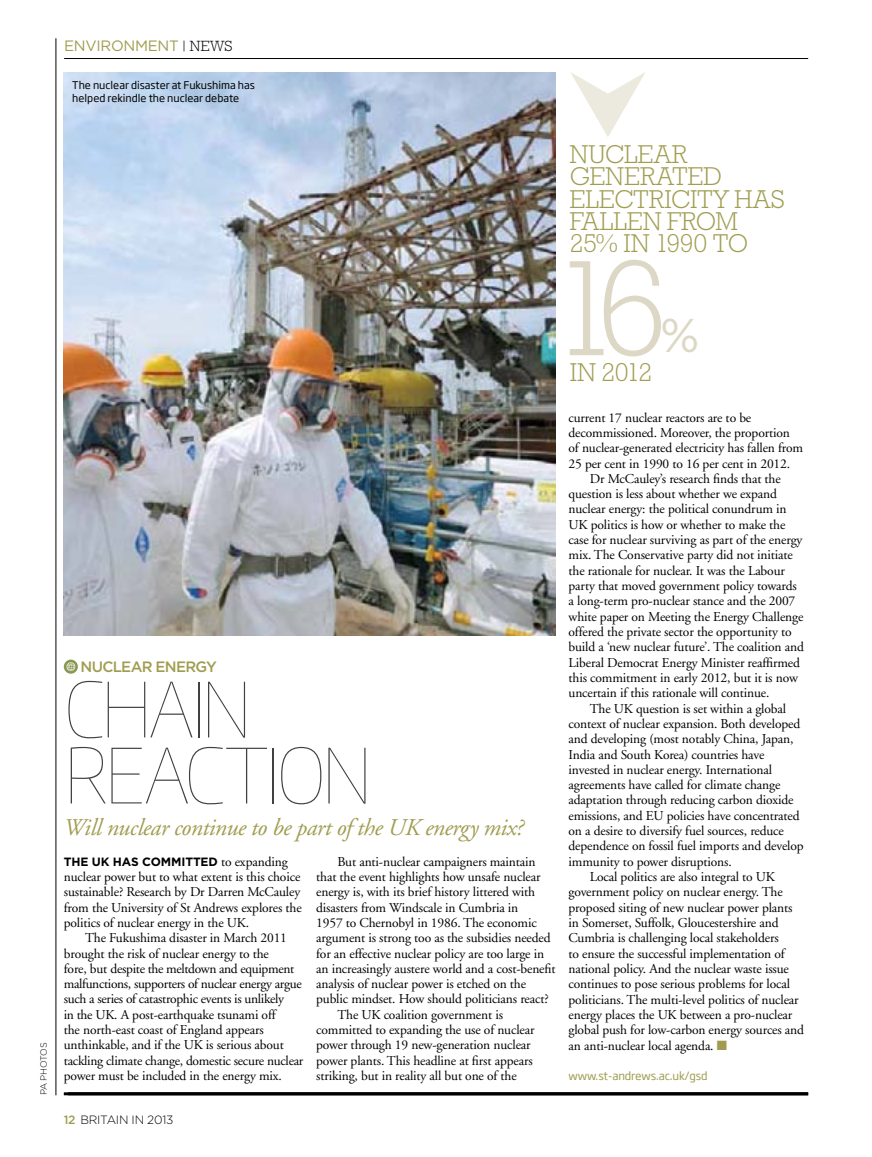
<style>
.page{position:relative;width:872px;height:1157px;background:#fff}
.page>*{position:absolute;margin:0;border:0;box-sizing:border-box;transform-origin:0 0}
.t1{font:300 138.3px "Rockwell Std";color:#ddd7c5}
.t2{font:100 75px/66px "Soho Gothic Pro";letter-spacing:-.045em;color:#414042}
.t3{font:47.25px "Gotham";color:#ddd7c5}
.t4{font:300 26.1px/22.4px "Rockwell Std";color:#a09d51}
.t5{font:italic 24px "Adobe Garamond";letter-spacing:-.02em;color:#a09d51}
.t6{font:15px "Gotham";letter-spacing:-.02em;color:#a09d51}
.t7{font:500 15px "Gotham";letter-spacing:-.045em;color:#a09d51}
.t8{font:13.5px "Adobe Garamond";letter-spacing:-.01em;color:#000}
.t9{font:700 12px "Gotham";letter-spacing:-.01em;color:#000}
.t10{font:300 12px "Gotham";letter-spacing:-.02em;color:#000}
.t11{font:11.25px "Soho Gothic Pro";letter-spacing:-.01em;color:#a09d51}
.t12{font:10.5px/12.8px "Soho Gothic Pro";color:#000}
.t13{font:300 9px "Gotham";color:#000}
.s1{font-family:"Glasgow";color:#000}
.s2{font-family:"Rockwell Std";font-weight:300;color:#000}
.s3{font-family:"Adobe Garamond";font-weight:400;font-size:13.5px}
.s4{font-weight:500;color:#a09d51}
.s5{color:#a09d51}
</style>
<div class="page">
<svg style="left:64px;top:659px;width:14px;height:14px"></svg>
<svg style="left:66px;top:662px;width:9px;height:9px"></svg>
<hr style="left:64px;top:58px;width:744px;height:1px;background:#000">
<hr style="left:56px;top:38px;width:1px;height:1057px;background:#000">
<hr style="left:68px;top:1092px;width:740px;height:3px;background:#000">
<img style="left:64px;top:72px;width:492px;height:564px">
<svg style="left:570px;top:72px;width:75px;height:65px"></svg>
<p class="t13" style="left:38px;top:1095px;width:54px;rotate:-90deg">PA PHOTOS</p>
<p class="t6" style="left:64px;top:36px;width:170px">ENVIRONMENT <span class="s1">|</span> <span class="s2">NEWS</span></p>
<p class="t12" style="left:72px;top:78px;width:184px">The nuclear disaster at Fukushima has helped rekindle the nuclear debate</p>
<p class="t7" style="left:81px;top:656px;width:138px">NUCLEAR ENERGY</p>
<p class="t2" style="left:64px;top:671px;width:256px">CHAIN<br>REACTION</p>
<p class="t5" style="left:64px;top:814px;width:461px">Will nuclear continue to be part of the UK energy mix?</p>
<p class="t9" style="left:64px;top:853px;width:225px">THE UK HAS COMMITTED <span class="s3">to expanding</span></p>
<p class="t8" style="left:64px;top:869px;width:238px">nuclear power but to what extent is this choice</p>
<p class="t8" style="left:64px;top:884px;width:238px">sustainable? Research by Dr Darren McCauley</p>
<p class="t8" style="left:64px;top:900px;width:239px">from the University of St Andrews explores the</p>
<p class="t8" style="left:64px;top:915px;width:187px">politics of nuclear energy in the UK.</p>
<p class="t8" style="left:85px;top:930px;width:203px">The Fukushima disaster in March 2011</p>
<p class="t8" style="left:64px;top:946px;width:207px">brought the risk of nuclear energy to the</p>
<p class="t8" style="left:64px;top:961px;width:232px">fore, but despite the meltdown and equipment</p>
<p class="t8" style="left:64px;top:976px;width:239px">malfunctions, supporters of nuclear energy argue</p>
<p class="t8" style="left:64px;top:992px;width:222px">such a series of catastrophic events is unlikely</p>
<p class="t8" style="left:64px;top:1007px;width:213px">in the UK. A post-earthquake tsunami off</p>
<p class="t8" style="left:64px;top:1022px;width:201px">the north-east coast of England appears</p>
<p class="t8" style="left:64px;top:1037px;width:221px">unthinkable, and if the UK is serious about</p>
<p class="t8" style="left:64px;top:1053px;width:241px">tackling climate change, domestic secure nuclear</p>
<p class="t8" style="left:64px;top:1068px;width:220px">power must be included in the energy mix.</p>
<p class="t8" style="left:337px;top:854px;width:200px">But anti-nuclear campaigners maintain</p>
<p class="t8" style="left:316px;top:869px;width:226px">that the event highlights how unsafe nuclear</p>
<p class="t8" style="left:316px;top:884px;width:220px">energy is, with its brief history littered with</p>
<p class="t8" style="left:316px;top:900px;width:204px">disasters from Windscale in Cumbria in</p>
<p class="t8" style="left:316px;top:915px;width:222px">1957 to Chernobyl in 1986. The economic</p>
<p class="t8" style="left:316px;top:930px;width:236px">argument is strong too as the subsidies needed</p>
<p class="t8" style="left:316px;top:946px;width:229px">for an effective nuclear policy are too large in</p>
<p class="t8" style="left:316px;top:961px;width:241px">an increasingly austere world and a cost-benefit</p>
<p class="t8" style="left:316px;top:976px;width:211px">analysis of nuclear power is etched on the</p>
<p class="t8" style="left:316px;top:992px;width:234px">public mindset. How should politicians react?</p>
<p class="t8" style="left:337px;top:1007px;width:167px">The UK coalition government is</p>
<p class="t8" style="left:316px;top:1022px;width:220px">committed to expanding the use of nuclear</p>
<p class="t8" style="left:316px;top:1038px;width:216px">power through 19 new-generation nuclear</p>
<p class="t8" style="left:316px;top:1053px;width:218px">power plants. This headline at first appears</p>
<p class="t8" style="left:316px;top:1068px;width:202px">striking, but in reality all but one of the</p>
<p class="t10" style="left:64px;top:1112px;width:111px"><span class="s4">12</span> BRITAIN IN 2013</p>
<p class="t4" style="left:570px;top:143px;width:217px">NUCLEAR<br>GENERATED<br>ELECTRICITY HAS<br>FALLEN FROM<br>25% IN 1990 TO</p>
<p class="t1" style="left:549px;top:230px;width:120px">16</p>
<p class="t4" style="left:570px;top:361px;width:84px">IN 2012</p>
<p class="t3" style="left:660px;top:305px;width:41px">%</p>
<p class="t8" style="left:568px;top:410px;width:184px">current 17 nuclear reactors are to be</p>
<p class="t8" style="left:568px;top:425px;width:223px">decommissioned. Moreover, the proportion</p>
<p class="t8" style="left:568px;top:441px;width:236px">of nuclear-generated electricity has fallen from</p>
<p class="t8" style="left:568px;top:456px;width:223px">25 per cent in 1990 to 16 per cent in 2012.</p>
<p class="t8" style="left:590px;top:471px;width:192px">Dr McCauley’s research finds that the</p>
<p class="t8" style="left:568px;top:486px;width:210px">question is less about whether we expand</p>
<p class="t8" style="left:568px;top:502px;width:219px">nuclear energy: the political conundrum in</p>
<p class="t8" style="left:568px;top:517px;width:218px">UK politics is how or whether to make the</p>
<p class="t8" style="left:568px;top:532px;width:236px">case for nuclear surviving as part of the energy</p>
<p class="t8" style="left:568px;top:548px;width:226px">mix. The Conservative party did not initiate</p>
<p class="t8" style="left:568px;top:563px;width:218px">the rationale for nuclear. It was the Labour</p>
<p class="t8" style="left:568px;top:578px;width:230px">party that moved government policy towards</p>
<p class="t8" style="left:568px;top:594px;width:228px">a long-term pro-nuclear stance and the 2007</p>
<p class="t8" style="left:568px;top:609px;width:236px">white paper on Meeting the Energy Challenge</p>
<p class="t8" style="left:568px;top:624px;width:225px">offered the private sector the opportunity to</p>
<p class="t8" style="left:568px;top:640px;width:237px">build a ‘new nuclear future’. The coalition and</p>
<p class="t8" style="left:568px;top:655px;width:233px">Liberal Democrat Energy Minister reaffirmed</p>
<p class="t8" style="left:568px;top:670px;width:231px">this commitment in early 2012, but it is now</p>
<p class="t8" style="left:568px;top:685px;width:202px">uncertain if this rationale will continue.</p>
<p class="t8" style="left:590px;top:701px;width:198px">The UK question is set within a global</p>
<p class="t8" style="left:568px;top:716px;width:233px">context of nuclear expansion. Both developed</p>
<p class="t8" style="left:568px;top:731px;width:226px">and developing (most notably China, Japan,</p>
<p class="t8" style="left:568px;top:747px;width:197px">India and South Korea) countries have</p>
<p class="t8" style="left:568px;top:762px;width:205px">invested in nuclear energy. International</p>
<p class="t8" style="left:568px;top:777px;width:213px">agreements have called for climate change</p>
<p class="t8" style="left:568px;top:793px;width:226px">adaptation through reducing carbon dioxide</p>
<p class="t8" style="left:568px;top:808px;width:233px">emissions, and EU policies have concentrated</p>
<p class="t8" style="left:568px;top:823px;width:217px">on a desire to diversify fuel sources, reduce</p>
<p class="t8" style="left:568px;top:839px;width:237px">dependence on fossil fuel imports and develop</p>
<p class="t8" style="left:568px;top:854px;width:165px">immunity to power disruptions.</p>
<p class="t8" style="left:590px;top:869px;width:187px">Local politics are also integral to UK</p>
<p class="t8" style="left:568px;top:885px;width:216px">government policy on nuclear energy. The</p>
<p class="t8" style="left:568px;top:900px;width:225px">proposed siting of new nuclear power plants</p>
<p class="t8" style="left:568px;top:915px;width:211px">in Somerset, Suffolk, Gloucestershire and</p>
<p class="t8" style="left:568px;top:930px;width:212px">Cumbria is challenging local stakeholders</p>
<p class="t8" style="left:568px;top:946px;width:218px">to ensure the successful implementation of</p>
<p class="t8" style="left:568px;top:961px;width:222px">national policy. And the nuclear waste issue</p>
<p class="t8" style="left:568px;top:976px;width:223px">continues to pose serious problems for local</p>
<p class="t8" style="left:568px;top:992px;width:232px">politicians. The multi-level politics of nuclear</p>
<p class="t8" style="left:568px;top:1007px;width:225px">energy places the UK between a pro-nuclear</p>
<p class="t8" style="left:568px;top:1022px;width:237px">global push for low-carbon energy sources and</p>
<p class="t8" style="left:568px;top:1038px;width:160px">an anti-nuclear local agenda. <span class="s5">■</span></p>
<p class="t11" style="left:568px;top:1067px;width:140px">www.st-andrews.ac.uk/gsd</p>
</div>
